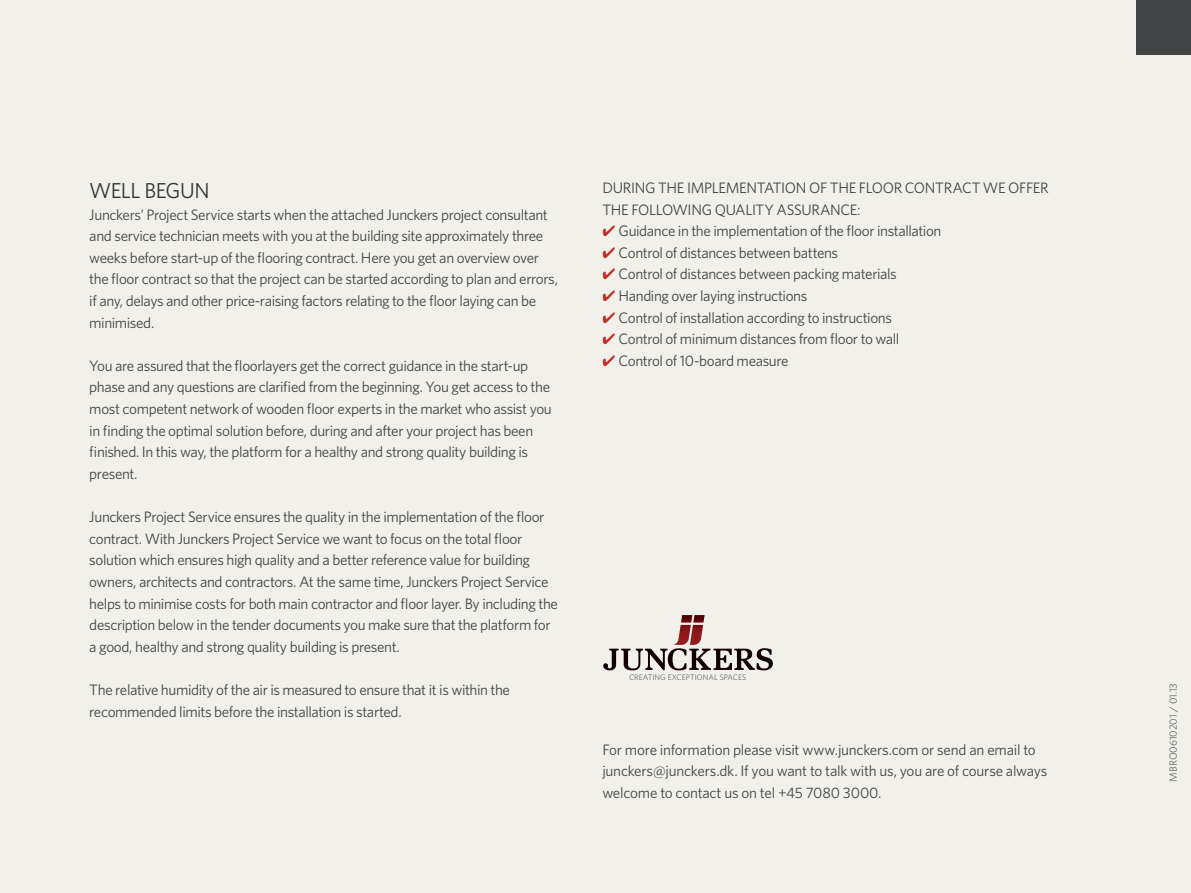
<style>
.page{position:relative;width:1191px;height:893px;background:#f1f0eb}
.page>*{position:absolute;margin:0;border:0;box-sizing:border-box;transform-origin:0 0}
.t1{font:21.6px "Whitney";color:#303535}
.t2{font:15.15px/21.6px "Whitney";letter-spacing:-.025em;color:#414545}
.t3{font:10.5px "Whitney";color:#676867}
.t4{font:8.1px "Whitney";color:#6d6e71}
.s1{color:#c12d27}
</style>
<div class="page">
<div style="left:1137px;top:0;width:54px;height:54px;background:#414545"></div>
<svg style="left:603px;top:615px;width:170px;height:55px"></svg>
<h1 class="t1" style="left:89px;top:177px;width:14px">well</h1>
<h1 class="t1" style="left:144px;top:177px;width:14px">begun</h1>
<p class="t2" style="left:89px;top:203px;width:470px">Junckers’ Project Service starts when the attached Junckers project consultant and service technician meets with you at the building site approximately three weeks before start-up of the flooring contract. Here you get an overview over the floor contract so that the project can be started according to plan and errors, if any, delays and other price-raising factors relating to the floor laying can be minimised.</p>
<p class="t2" style="left:89px;top:355px;width:464px">You are assured that the floorlayers get the correct guidance in the start-up phase and any questions are clarified from the beginning. You get access to the most competent network of wooden floor experts in the market who assist you in finding the optimal solution before, during and after your project has been finished. In this way, the platform for a healthy and strong quality building is present.</p>
<p class="t2" style="left:89px;top:506px;width:470px">Junckers Project Service ensures the quality in the implementation of the floor contract. With Junckers Project Service we want to focus on the total floor solution which ensures high quality and a better reference value for building owners, architects and contractors. At the same time, Junckers Project Service helps to minimise costs for both main contractor and floor layer. By including the description below in the tender documents you make sure that the platform for a good, healthy and strong quality building is present.</p>
<p class="t2" style="left:89px;top:679px;width:422px">The relative humidity of the air is measured to ensure that it is within the recommended limits before the installation is started.</p>
<p class="t2" style="left:602px;top:177px;width:448px">DURING THE IMPLEMENTATION OF THE FLOOR CONTRACT WE OFFER<br>THE FOLLOWING QUALITY ASSURANCE:</p>
<p class="t2" style="left:602px;top:220px;width:340px"><span class="s1">✔</span> Guidance in the implementation of the floor installation</p>
<p class="t2" style="left:602px;top:241px;width:237px"><span class="s1">✔</span> Control of distances between battens</p>
<p class="t2" style="left:602px;top:263px;width:296px"><span class="s1">✔</span> Control of distances between packing materials</p>
<p class="t2" style="left:602px;top:285px;width:206px"><span class="s1">✔</span> Handing over laying instructions</p>
<p class="t2" style="left:602px;top:306px;width:291px"><span class="s1">✔</span> Control of installation according to instructions</p>
<p class="t2" style="left:602px;top:328px;width:298px"><span class="s1">✔</span> Control of minimum distances from floor to wall</p>
<p class="t2" style="left:602px;top:350px;width:188px"><span class="s1">✔</span> Control of 10-board measure</p>
<p class="t4" style="left:629px;top:672px;width:119px">CREATING EXCEPTIONAL SPACES</p>
<p class="t2" style="left:602px;top:738px;width:446px">For more information please visit www.junckers.com or send an email to junckers@junckers.dk. If you want to talk with us, you are of course always welcome to contact us on tel +45 7080 3000.</p>
<p class="t3" style="left:1166px;top:781px;width:100px;rotate:-90deg">MBRO0610201 / 01.13</p>
</div>
